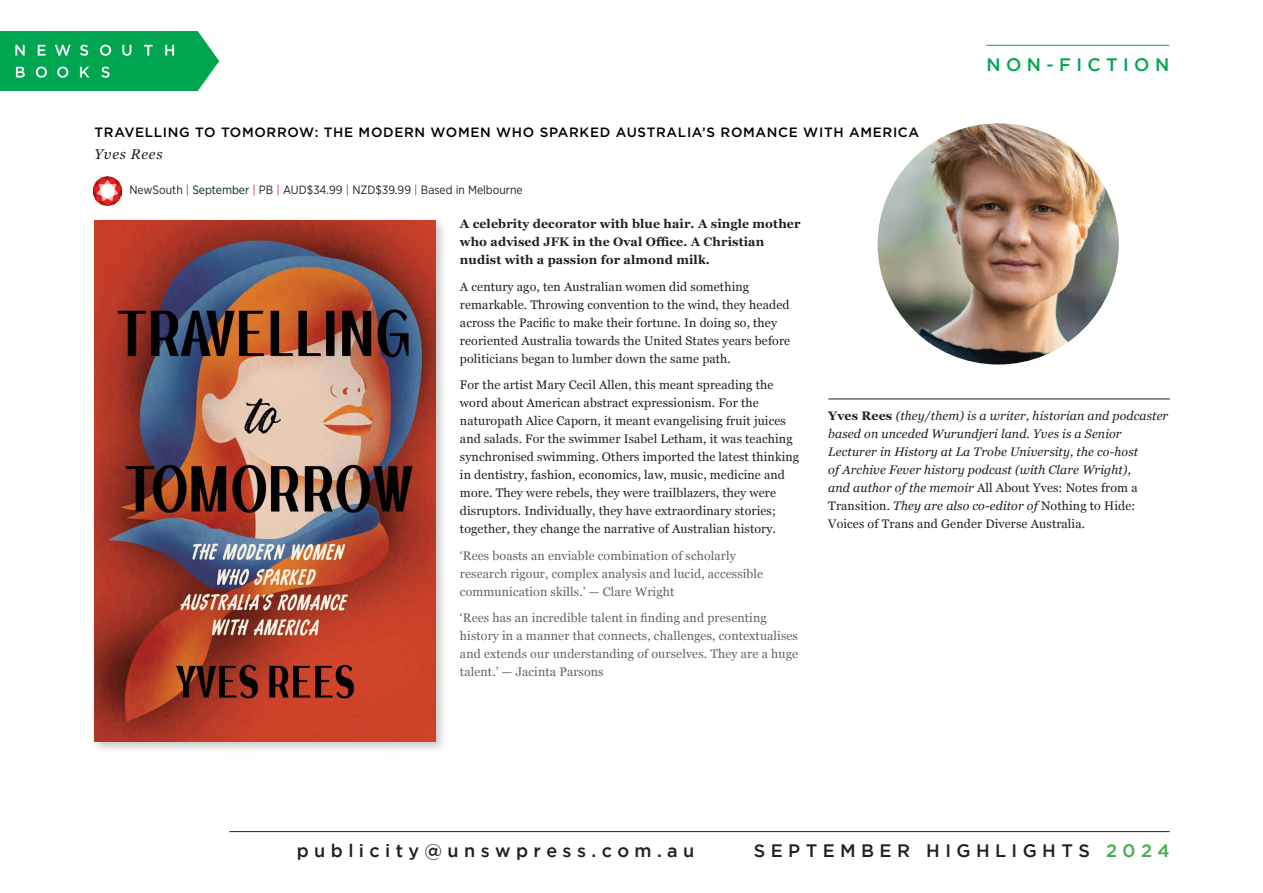
<style>
.page{position:relative;width:1263px;height:893px;background:#fff}
.page>*{position:absolute;margin:0;border:0;box-sizing:border-box;transform-origin:0 0}
.t1{font:500 18px "Gotham";letter-spacing:.3em;color:#231f20}
.t2{font:500 18px "Gotham";letter-spacing:.3em;color:#00a550}
.Author{font:italic 14.25px "Georgia";letter-spacing:.05em;color:#231f20}
.Book_title{font:500 13.5px "Gotham";letter-spacing:.05em;color:#000}
.Body_text{font:12.3px/18px "Georgia";letter-spacing:.01em;color:#231f20}
.Author_bio_text{font:italic 12.3px/18px "Georgia";letter-spacing:.01em;color:#231f20}
.endorsement{font:12.3px/18px "Georgia";letter-spacing:.01em;color:#636366}
.Body_text-2{font:700 12.3px/18px "Georgia";letter-spacing:.01em;color:#231f20}
.Pub_info{font:12px "Gotham Narrow";color:#231f20}
.s1{color:#d1232a}
.s2{color:#072127}
.s3{font-weight:700;font-style:normal}
.s4{font-style:normal}
.s5{color:#40ae49}
</style>
<div class="page">
<img style="left:0;top:32px;width:218px;height:58px">
<hr style="left:230px;top:831px;width:940px;height:1px;background:#231f20">
<hr style="left:986px;top:45px;width:183px;height:1px;background:#00a550">
<hr style="left:828px;top:399px;width:342px;height:1px;background:#231f20">
<div style="left:91px;top:217px;width:356px;height:537px;background:#231f20;opacity:.25"></div>
<img style="left:94px;top:220px;width:341px;height:521px">
<img style="left:93px;top:176px;width:28px;height:29px">
<img style="left:878px;top:123px;width:241px;height:242px;border-radius:121px">
<p class="Book_title" style="left:94px;top:123px;width:826px">TRAVELLING TO TOMORROW: THE MODERN WOMEN WHO SPARKED AUSTRALIA’S ROMANCE WITH AMERICA</p>
<p class="Author" style="left:94px;top:143px;width:70px">Yves Rees</p>
<p class="Pub_info" style="left:129px;top:182px;width:395px">NewSouth <span class="s1">|</span> <span class="s2">September</span> <span class="s1">|</span> PB <span class="s1">|</span> AUD$34.99 <span class="s1">|</span> NZD$39.99 <span class="s1">|</span> Based in Melbourne</p>
<h1 class="t2" style="left:986px;top:54px;width:184px">NON-FICTION</h1>
<p class="Body_text-2" style="left:460px;top:214px;width:342px">A celebrity decorator with blue hair. A single mother who advised JFK in the Oval Office. A Christian nudist with a passion for almond milk.</p>
<p class="Body_text" style="left:460px;top:277px;width:332px">A century ago, ten Australian women did something remarkable. Throwing convention to the wind, they headed across the Pacific to make their fortune. In doing so, they reoriented Australia towards the United States years before politicians began to lumber down the same path.</p>
<p class="Body_text" style="left:460px;top:376px;width:341px">For the artist Mary Cecil Allen, this meant spreading the word about American abstract expressionism. For the naturopath Alice Caporn, it meant evangelising fruit juices and salads. For the swimmer Isabel Letham, it was teaching synchronised swimming. Others imported the latest thinking in dentistry, fashion, economics, law, music, medicine and more. They were rebels, they were trailblazers, they were disruptors. Individually, they have extraordinary stories; together, they change the narrative of Australian history.</p>
<p class="endorsement" style="left:460px;top:546px;width:305px">‘Rees boasts an enviable combination of scholarly research rigour, complex analysis and lucid, accessible communication skills.’ — Clare Wright</p>
<p class="endorsement" style="left:460px;top:609px;width:340px">‘Rees has an incredible talent in finding and presenting history in a manner that connects, challenges, contextualises and extends our understanding of ourselves. They are a huge talent.’ — Jacinta Parsons</p>
<p class="Author_bio_text" style="left:828px;top:407px;width:341px"><span class="s3">Yves Rees</span> (they/them) is a writer, historian and podcaster based on unceded Wurundjeri land. Yves is a Senior Lecturer in History at La Trobe University, the co-host<br>of Archive Fever history podcast (with Clare Wright),<br>and author of the memoir <span class="s4">All About Yves: Notes from a Transition</span>. They are also co-editor of <span class="s4">Nothing to Hide:<br>Voices of Trans and Gender Diverse Australia</span>.</p>
<h1 class="t1" style="left:297px;top:841px;width:399px">publicity@unswpress.com.au</h1>
<h1 class="t1" style="left:754px;top:841px;width:417px">SEPTEMBER HIGHLIGHTS <span class="s5">2024</span></h1>
</div>
